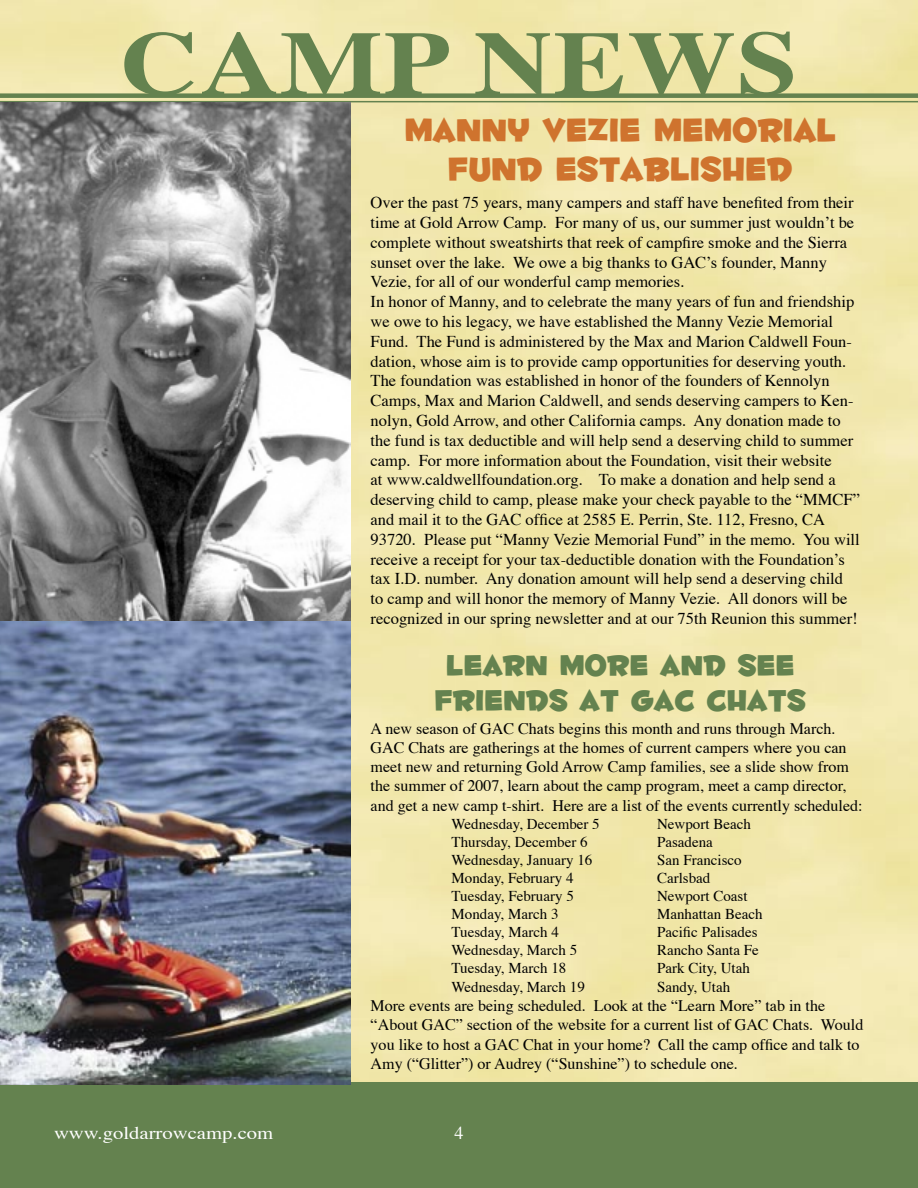
<style>
.page{position:relative;width:918px;height:1188px;background:#fff}
.page>*{position:absolute;margin:0;border:0;box-sizing:border-box;transform-origin:0 0}
.t1{font:700 90px "Times";letter-spacing:.01em;color:#64824f;scale:1.21 1}
.t2{font:39px/39px "Fontdinerdotcom Huggable";letter-spacing:.01em;color:#cf732e;text-align:center}
.t3{font:34.5px/34.5px "Fontdinerdotcom Huggable";letter-spacing:.01em;color:#64824f;text-align:center}
.t4{font:18px "Times";color:#fff;scale:1.15 1}
.t5{font:18px "Times";color:#fff}
.t6{font:16.5px/19.8px "Times";color:#000}
.t7{font:16.05px/19.2px "Times";color:#000}
.t8{font:15px "Times";color:#000}
</style>
<div class="page">
<img style="left:0;top:0;width:918px;height:1082px">
<div style="left:0;top:93px;width:918px;height:5px;background:#64824f"></div>
<hr style="left:0;top:101px;width:918px;height:1px;background:#64824f">
<div style="left:0;top:1082px;width:918px;height:106px;background:#64824f"></div>
<img style="left:0;top:103px;width:350px;height:519px">
<img style="left:0;top:622px;width:350px;height:462px">
<h1 class="t1" style="left:120px;top:-22px;width:561px">CAMP NEWS</h1>
<h2 class="t2" style="left:405px;top:110px;width:433px">MANNY VEZIE MEMORIAL<br>FUND ESTABLISHED</h2>
<p class="t6" style="left:371px;top:191px;width:491px">Over the past 75 years, many campers and staff have benefited from their time at Gold Arrow Camp. For many of us, our summer just wouldn’t be complete without sweatshirts that reek of campfire smoke and the Sierra sunset over the lake. We owe a big thanks to GAC’s founder, Manny Vezie, for all of our wonderful camp memories.<br>In honor of Manny, and to celebrate the many years of fun and friendship we owe to his legacy, we have established the Manny Vezie Memorial Fund. The Fund is administered by the Max and Marion Caldwell Foun&shy;dation, whose aim is to provide camp opportunities for deserving youth.<br>The foundation was established in honor of the founders of Kennolyn Camps, Max and Marion Caldwell, and sends deserving campers to Ken&shy;nolyn, Gold Arrow, and other California camps. Any donation made to the fund is tax deductible and will help send a deserving child to summer camp. For more information about the Foundation, visit their website<br>at www.caldwellfoundation.org. To make a donation and help send a deserving child to camp, please make your check payable to the “MMCF” and mail it to the GAC office at 2585 E. Perrin, Ste. 112, Fresno, CA 93720. Please put “Manny Vezie Memorial Fund” in the memo. You will receive a receipt for your tax-deductible donation with the Foundation’s tax I.D. number. Any donation amount will help send a deserving child to camp and will honor the memory of Manny Vezie. All donors will be recognized in our spring newsletter and at our 75th Reunion this summer!</p>
<h3 class="t3" style="left:435px;top:647px;width:373px">LEARN MORE AND SEE<br>FRIENDS AT GAC CHATS</h3>
<p class="t7" style="left:371px;top:717px;width:494px">A new season of GAC Chats begins this month and runs through March.<br>GAC Chats are gatherings at the homes of current campers where you can meet new and returning Gold Arrow Camp families, see a slide show from the summer of 2007, learn about the camp program, meet a camp director, and get a new camp t-shirt. Here are a list of the events currently scheduled:</p>
<p class="t8" style="left:452px;top:810px;width:150px">Wednesday, December 5</p>
<p class="t8" style="left:657px;top:810px;width:95px">Newport Beach</p>
<p class="t8" style="left:452px;top:828px;width:138px">Thursday, December 6</p>
<p class="t8" style="left:657px;top:828px;width:57px">Pasadena</p>
<p class="t8" style="left:452px;top:846px;width:142px">Wednesday, January 16</p>
<p class="t8" style="left:657px;top:846px;width:86px">San Francisco</p>
<p class="t8" style="left:452px;top:864px;width:123px">Monday, February 4</p>
<p class="t8" style="left:657px;top:864px;width:55px">Carlsbad</p>
<p class="t8" style="left:452px;top:882px;width:124px">Tuesday, February 5</p>
<p class="t8" style="left:657px;top:882px;width:92px">Newport Coast</p>
<p class="t8" style="left:452px;top:900px;width:108px">Monday, March 3</p>
<p class="t8" style="left:657px;top:900px;width:107px">Manhattan Beach</p>
<p class="t8" style="left:452px;top:918px;width:109px">Tuesday, March 4</p>
<p class="t8" style="left:657px;top:918px;width:102px">Pacific Palisades</p>
<p class="t8" style="left:452px;top:936px;width:127px">Wednesday, March 5</p>
<p class="t8" style="left:657px;top:936px;width:103px">Rancho Santa Fe</p>
<p class="t8" style="left:452px;top:954px;width:116px">Tuesday, March 18</p>
<p class="t8" style="left:657px;top:954px;width:94px">Park City, Utah</p>
<p class="t8" style="left:452px;top:973px;width:135px">Wednesday, March 19</p>
<p class="t8" style="left:657px;top:973px;width:75px">Sandy, Utah</p>
<p class="t7" style="left:371px;top:995px;width:494px">More events are being scheduled. Look at the “Learn More” tab in the “About GAC” section of the website for a current list of GAC Chats. Would you like to host a GAC Chat in your home? Call the camp office and talk to Amy (“Glitter”) or Audrey (“Sunshine”) to schedule one.</p>
<p class="t4" style="left:54px;top:1116px;width:192px">www.goldarrowcamp.com</p>
<p class="t5" style="left:454px;top:1116px;width:10px">4</p>
</div>
